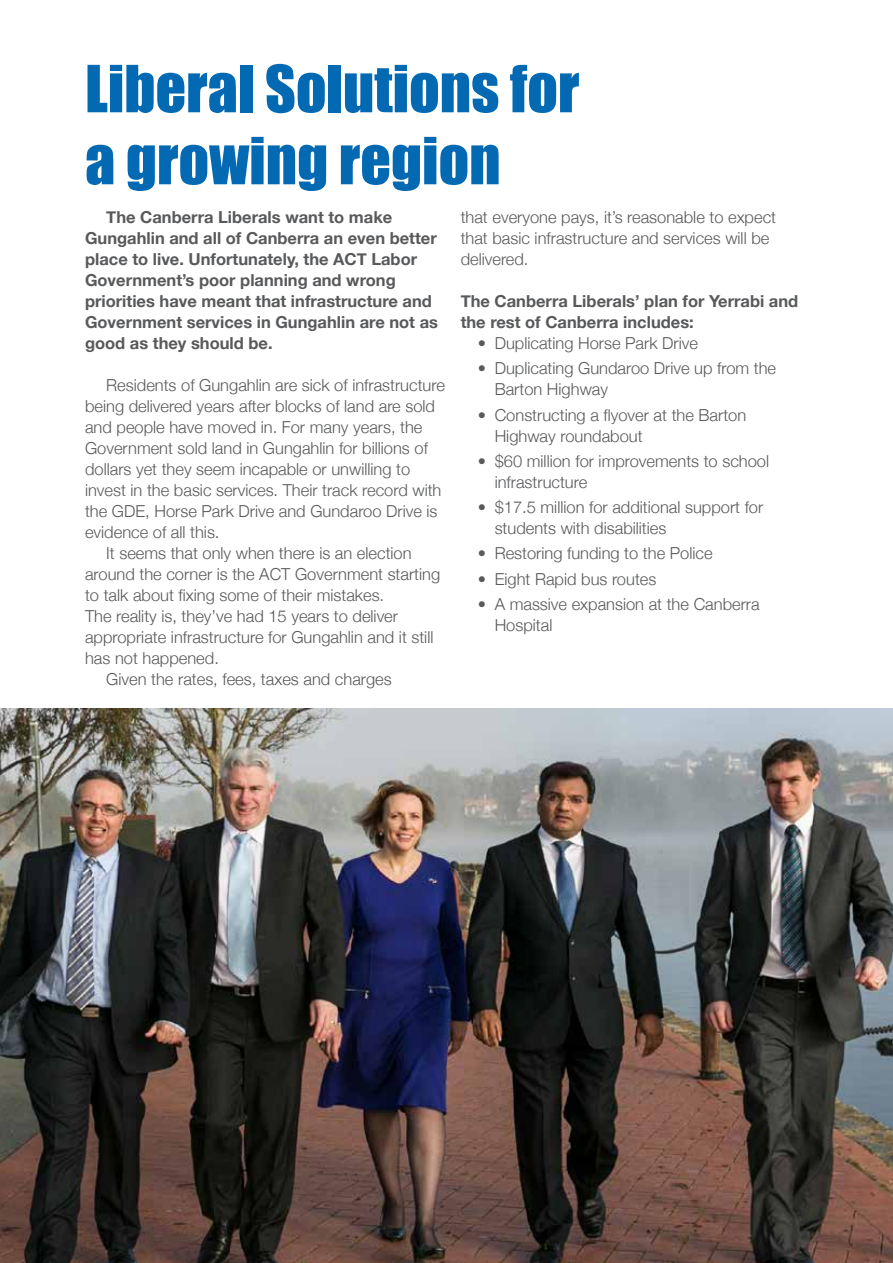
<style>
.page{position:relative;width:893px;height:1263px;background:#fff}
.page>*{position:absolute;margin:0;border:0;box-sizing:border-box;transform-origin:0 0}
.t1{font:60px/72px "Impact";color:#0369b2}
.t2{font:300 16.5px/21px "Helvetica Neue";color:#58595b}
.t3{font:700 16.5px/21px "Helvetica Neue";color:#58595b}
</style>
<div class="page">
<img style="left:0;top:709px;width:893px;height:554px">
<h1 class="t1" style="left:85px;top:51px;width:496px">Liberal Solutions for a growing region</h1>
<p class="t3" style="left:85px;top:207px;width:354px;text-indent:21px">The Canberra Liberals want to make Gungahlin and all of Canberra an even better place to live. Unfortunately, the ACT Labor Government’s poor planning and wrong priorities have meant that infrastructure and Government services in Gungahlin are not as good as they should be.</p>
<p class="t2" style="left:106px;top:374px;width:340px">Residents of Gungahlin are sick of infrastructure</p>
<p class="t2" style="left:85px;top:395px;width:351px">being delivered years after blocks of land are sold</p>
<p class="t2" style="left:85px;top:416px;width:339px">and people have moved in. For many years, the</p>
<p class="t2" style="left:85px;top:437px;width:344px">Government sold land in Gungahlin for billions of</p>
<p class="t2" style="left:85px;top:458px;width:327px">dollars yet they seem incapable or unwilling to</p>
<p class="t2" style="left:85px;top:479px;width:358px">invest in the basic services. Their track record with</p>
<p class="t2" style="left:85px;top:500px;width:354px">the GDE, Horse Park Drive and Gundaroo Drive is</p>
<p class="t2" style="left:85px;top:521px;width:136px">evidence of all this.</p>
<p class="t2" style="left:106px;top:542px;width:307px">It seems that only when there is an election</p>
<p class="t2" style="left:85px;top:563px;width:357px">around the corner is the ACT Government starting</p>
<p class="t2" style="left:85px;top:584px;width:301px">to talk about fixing some of their mistakes.</p>
<p class="t2" style="left:85px;top:605px;width:315px">The reality is, they’ve had 15 years to deliver</p>
<p class="t2" style="left:85px;top:626px;width:350px">appropriate infrastructure for Gungahlin and it still</p>
<p class="t2" style="left:85px;top:647px;width:135px">has not happened.</p>
<p class="t2" style="left:106px;top:668px;width:287px">Given the rates, fees, taxes and charges</p>
<p class="t2" style="left:461px;top:206px;width:317px">that everyone pays, it’s reasonable to expect that basic infrastructure and services will be delivered.</p>
<p class="t3" style="left:461px;top:291px;width:339px">The Canberra Liberals’ plan for Yerrabi and the rest of Canberra includes:</p>
<p class="t2" style="left:478px;top:332px;width:222px">• Duplicating Horse Park Drive</p>
<p class="t2" style="left:495px;top:357px;width:283px;text-indent:-17px">• Duplicating Gundaroo Drive up from the<br>Barton Highway</p>
<p class="t2" style="left:495px;top:403px;width:253px;text-indent:-17px">• Constructing a flyover at the Barton<br>Highway roundabout</p>
<p class="t2" style="left:495px;top:449px;width:276px;text-indent:-17px">• $60 million for improvements to school infrastructure</p>
<p class="t2" style="left:495px;top:496px;width:270px;text-indent:-17px">• $17.5 million for additional support for students with disabilities</p>
<p class="t2" style="left:478px;top:542px;width:236px">• Restoring funding to the Police</p>
<p class="t2" style="left:478px;top:567px;width:180px">• Eight Rapid bus routes</p>
<p class="t2" style="left:495px;top:592px;width:266px;text-indent:-17px">• A massive expansion at the Canberra<br>Hospital</p>
</div>
